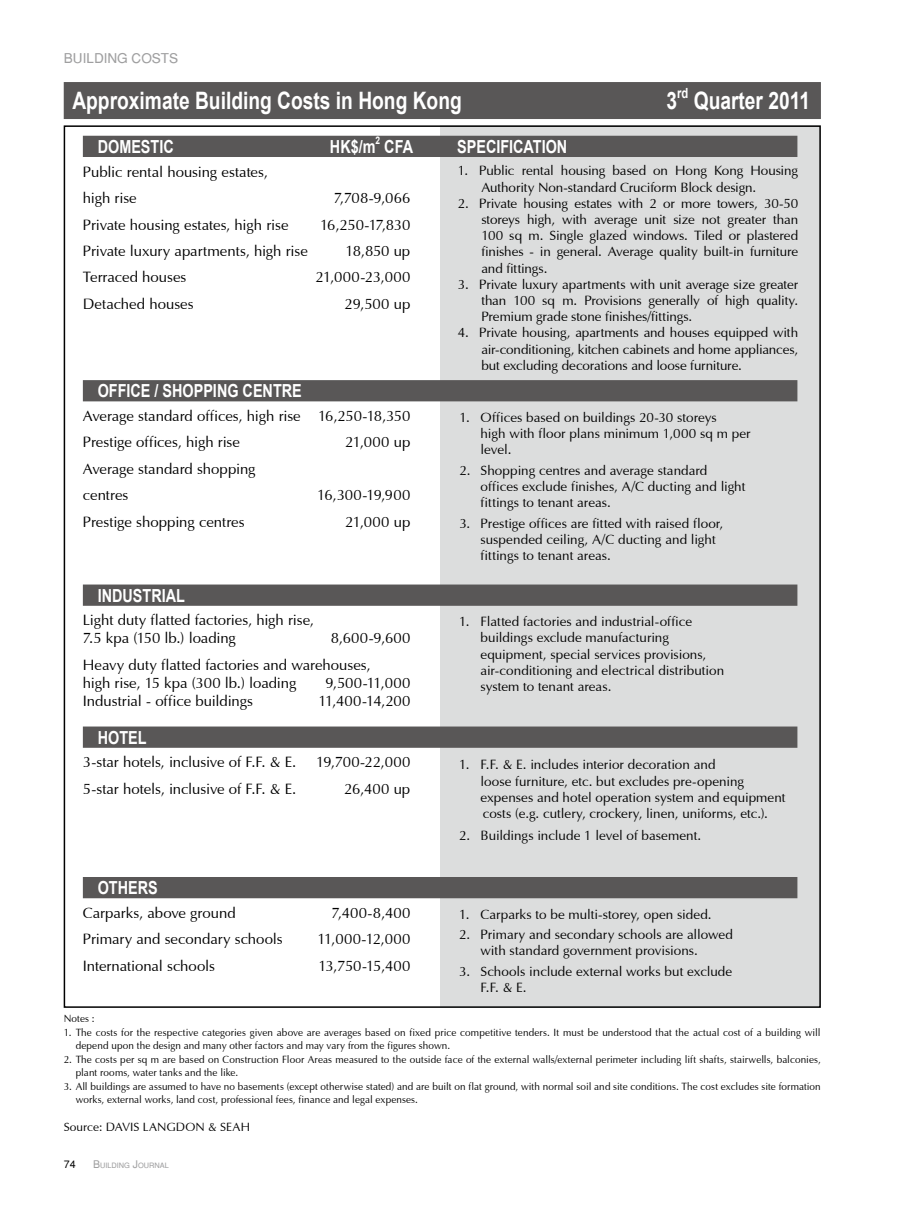
<style>
.page{position:relative;width:906px;height:1212px;background:#fff}
.page>*{position:absolute;margin:0;border:0;box-sizing:border-box;transform-origin:0 0}
.t1{font:700 24px "Arial";color:#fff;scale:.8 1}
.t2{font:700 18px "Arial";color:#fff;scale:.8 1}
.t3{font:15px/26.5px "Optimum";letter-spacing:-.01em;color:#000}
.t4{font:15px "Optimum";letter-spacing:.02em;color:#000}
.t5{font:700 13.95px "Arial";color:#fff;scale:.8 1}
.t6{font:13.5px/16.2px "Optimum";letter-spacing:-.005em;color:#000}
.t7{font:13.5px "Helvetica";color:#9f9fa0}
.t8{font:12px "Optimum";letter-spacing:.005em;color:#000}
.t9{font:10.5px/13.5px "Optimum";letter-spacing:.01em;color:#000;scale:.95 1}
.t10{font:10.5px "Helvetica";color:#000}
.t11{font:700 10.5px "Arial";color:#fff;scale:.8 1}
.t12{font:7.35px "Helvetica";color:#9f9fa0}
.s1{font-size:10.5px}
</style>
<div class="page">
<div style="left:64px;top:82px;width:757px;height:37px;background:#595757"></div>
<div style="left:440px;top:125px;width:381px;height:883px;background:#dcdddd"></div>
<div style="left:83px;top:136px;width:714px;height:21px;background:#595757"></div>
<div style="left:83px;top:380px;width:714px;height:21px;background:#595757"></div>
<div style="left:83px;top:584px;width:714px;height:22px;background:#595757"></div>
<div style="left:83px;top:726px;width:714px;height:22px;background:#595757"></div>
<div style="left:83px;top:877px;width:714px;height:21px;background:#595757"></div>
<p class="t7" style="left:64px;top:50px;width:116px">BUILDING COSTS</p>
<h1 class="t1" style="left:72px;top:85px;width:488px">Approximate Building Costs in Hong Kong</h1>
<h1 class="t1" style="left:666px;top:85px;width:15px">3</h1>
<p class="t5" style="left:677px;top:84px;width:15px">rd</p>
<h1 class="t1" style="left:693px;top:85px;width:147px">Quarter 2011</h1>
<h2 class="t2" style="left:98px;top:135px;width:97px">DOMESTIC</h2>
<h2 class="t2" style="left:330px;top:135px;width:59px">HK$/m</h2>
<p class="t11" style="left:375px;top:134px;width:7px">2</p>
<h2 class="t2" style="left:384px;top:135px;width:37px">CFA</h2>
<h2 class="t2" style="left:457px;top:135px;width:139px">SPECIFICATION</h2>
<p class="t3" style="left:83px;top:158px;width:186px">Public rental housing estates, high rise</p>
<p class="t6" style="left:481px;top:163px;width:318px;text-indent:-23px">1. Public rental housing based on Hong Kong Housing<br>Authority Non-standard Cruciform Block design.</p>
<p class="t6" style="left:481px;top:195px;width:318px;text-align:justify;text-indent:-23px">2. Private housing estates with 2 or more towers, 30-50 storeys high, with average unit size not greater than 100 sq m. Single glazed windows. Tiled or plastered finishes - in general. Average quality built-in furniture and fittings.</p>
<p class="t6" style="left:481px;top:276px;width:318px;text-align:justify;text-indent:-23px">3. Private luxury apartments with unit average size greater than 100 sq m. Provisions generally of high quality.<br>Premium grade stone finishes/fittings.</p>
<p class="t6" style="left:481px;top:325px;width:318px;text-align:justify;text-indent:-23px">4. Private housing, apartments and houses equipped with air-conditioning, kitchen cabinets and home appliances, but excluding decorations and loose furniture.</p>
<p class="t3" style="left:334px;top:185px;width:78px">7,708-9,066</p>
<p class="t3" style="left:83px;top:211px;width:207px">Private housing estates, high rise</p>
<p class="t3" style="left:320px;top:211px;width:92px">16,250-17,830</p>
<p class="t3" style="left:83px;top:238px;width:227px">Private luxury apartments, high rise</p>
<p class="t3" style="left:345px;top:238px;width:66px">18,850 up</p>
<p class="t3" style="left:83px;top:264px;width:105px">Terraced houses</p>
<p class="t4" style="left:315px;top:269px;width:96px">21,000-23,000</p>
<p class="t3" style="left:83px;top:291px;width:112px">Detached houses</p>
<p class="t3" style="left:345px;top:291px;width:67px">29,500 up</p>
<h2 class="t2" style="left:98px;top:379px;width:257px">OFFICE / SHOPPING CENTRE</h2>
<p class="t3" style="left:83px;top:403px;width:329px">Average standard offices, high rise 16,250-18,350<br>Prestige offices, high rise</p>
<p class="t3" style="left:345px;top:429px;width:67px">21,000 up</p>
<p class="t3" style="left:83px;top:456px;width:174px">Average standard shopping centres</p>
<p class="t3" style="left:317px;top:482px;width:95px">16,300-19,900</p>
<p class="t3" style="left:83px;top:509px;width:163px">Prestige shopping centres</p>
<p class="t3" style="left:345px;top:509px;width:67px">21,000 up</p>
<h2 class="t2" style="left:98px;top:583px;width:110px">INDUSTRIAL</h2>
<p class="t3" style="left:83px;top:611px;width:233px;line-height:18px">Light duty flatted factories, high rise,<br>7.5 kpa (150 lb.) loading</p>
<p class="t3" style="left:83px;top:625px;width:329px;text-indent:248px">8,600-9,600<br>Heavy duty flatted factories and warehouses,</p>
<p class="t3" style="left:83px;top:670px;width:215px">high rise, 15 kpa (300 lb.) loading</p>
<p class="t3" style="left:325px;top:670px;width:86px">9,500-11,000</p>
<p class="t3" style="left:83px;top:688px;width:172px">Industrial - office buildings</p>
<p class="t3" style="left:318px;top:688px;width:93px">11,400-14,200</p>
<h2 class="t2" style="left:98px;top:725px;width:63px">HOTEL</h2>
<p class="t3" style="left:83px;top:749px;width:215px">3-star hotels, inclusive of F.F. &amp; E.</p>
<p class="t3" style="left:316px;top:749px;width:96px">19,700-22,000</p>
<p class="t3" style="left:83px;top:775px;width:215px">5-star hotels, inclusive of F.F. &amp; E.</p>
<p class="t3" style="left:344px;top:775px;width:68px">26,400 up</p>
<h2 class="t2" style="left:98px;top:876px;width:77px">OTHERS</h2>
<p class="t3" style="left:83px;top:899px;width:154px">Carparks, above ground</p>
<p class="t3" style="left:331px;top:899px;width:80px">7,400-8,400</p>
<p class="t3" style="left:83px;top:926px;width:201px">Primary and secondary schools</p>
<p class="t4" style="left:317px;top:930px;width:94px">11,000-12,000</p>
<p class="t3" style="left:83px;top:952px;width:134px">International schools</p>
<p class="t3" style="left:318px;top:952px;width:93px">13,750-15,400</p>
<p class="t6" style="left:480px;top:409px;width:271px;text-indent:-21px">1. Offices based on buildings 20-30 storeys<br>high with floor plans minimum 1,000 sq m per level.</p>
<p class="t6" style="left:480px;top:462px;width:266px;text-indent:-21px">2. Shopping centres and average standard offices exclude finishes, A/C ducting and light fittings to tenant areas.</p>
<p class="t6" style="left:480px;top:515px;width:244px;text-indent:-21px">3. Prestige offices are fitted with raised floor, suspended ceiling, A/C ducting and light fittings to tenant areas.</p>
<p class="t6" style="left:480px;top:614px;width:245px;text-indent:-21px">1. Flatted factories and industrial-office buildings exclude manufacturing equipment, special services provisions, air-conditioning and electrical distribution system to tenant areas.</p>
<p class="t6" style="left:480px;top:757px;width:307px;text-indent:-21px">1. F.F. &amp; E. includes interior decoration and<br>loose furniture, etc. but excludes pre-opening expenses and hotel operation system and equipment costs (e.g. cutlery, crockery, linen, uniforms, etc.).</p>
<p class="t6" style="left:459px;top:828px;width:244px">2. Buildings include 1 level of basement.</p>
<p class="t6" style="left:459px;top:906px;width:254px">1. Carparks to be multi-storey, open sided.</p>
<p class="t6" style="left:480px;top:926px;width:254px;text-indent:-21px">2. Primary and secondary schools are allowed with standard government provisions.</p>
<p class="t6" style="left:480px;top:963px;width:253px;text-indent:-21px">3. Schools include external works but exclude<br>F.F. &amp; E.</p>
<p class="t9" style="left:64px;top:1012px;width:34px">Notes :</p>
<p class="t9" style="left:76px;top:1025px;width:785px;text-indent:-12px">1. The costs for the respective categories given above are averages based on fixed price competitive tenders. It must be understood that the actual cost of a building will depend upon the design and many other factors and may vary from the figures shown.</p>
<p class="t9" style="left:76px;top:1052px;width:786px;text-indent:-12px">2. The costs per sq m are based on Construction Floor Areas measured to the outside face of the external walls/external perimeter including lift shafts, stairwells, balconies, plant rooms, water tanks and the like.</p>
<p class="t9" style="left:76px;top:1079px;width:786px;text-indent:-12px">3. All buildings are assumed to have no basements (except otherwise stated) and are built on flat ground, with normal soil and site conditions. The cost excludes site formation works, external works, land cost, professional fees, finance and legal expenses.</p>
<p class="t8" style="left:64px;top:1119px;width:188px">Source: DAVIS LANGDON &amp; SEAH</p>
<p class="t10" style="left:64px;top:1158px;width:13px">74</p>
<p class="t12" style="left:93px;top:1161px;width:77px"><span class="s1">B</span>UILDING <span class="s1">J</span>OURNAL</p>
</div>
